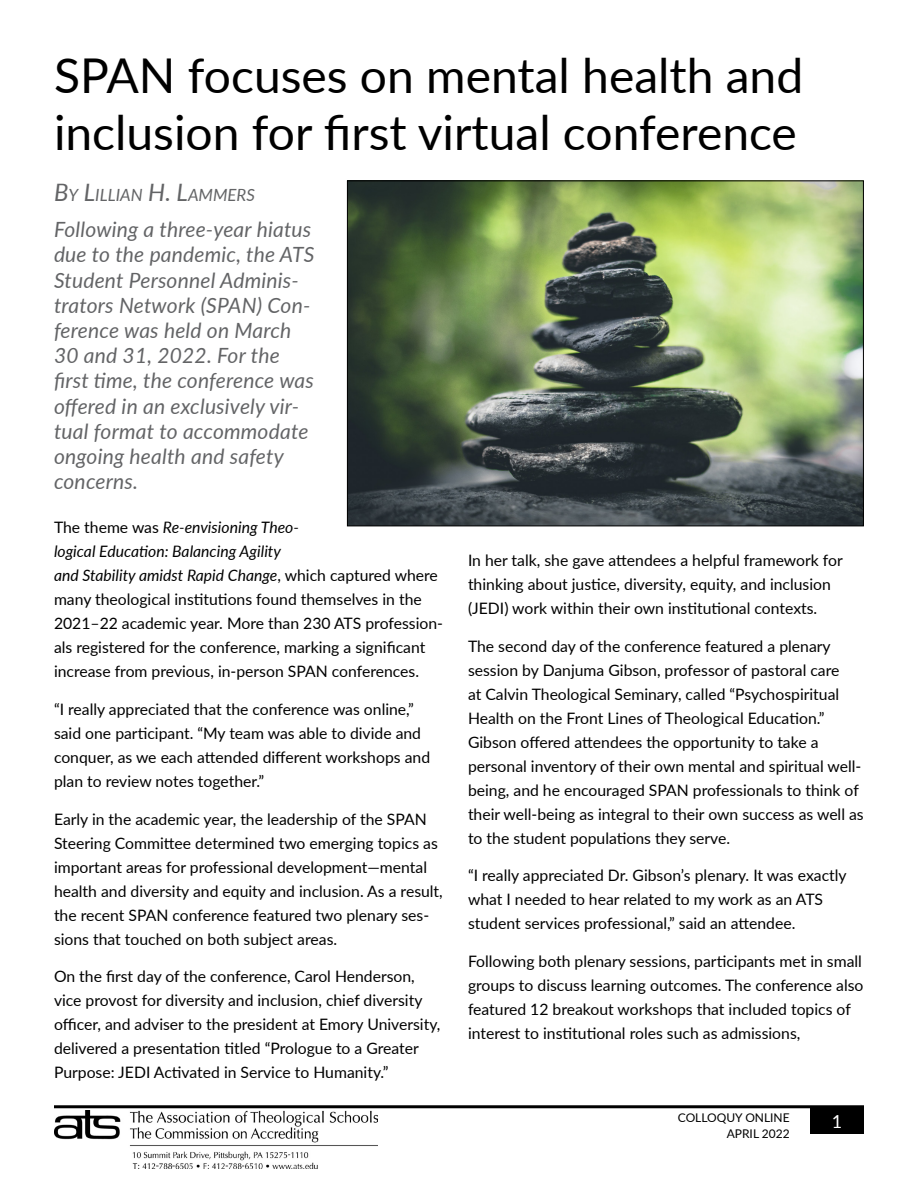
<style>
.page{position:relative;width:918px;height:1188px;background:#fff}
.page>*{position:absolute;margin:0;border:0;box-sizing:border-box;transform-origin:0 0}
.t1{font:48px/57.6px "Lato";color:#000}
.t2{font:italic 21px/25.2px "Lato";letter-spacing:.01em;color:#636466}
.t3{font:18px "Lato";color:#fff}
.t4{font:italic 16.8px "Lato";color:#636466}
.t5{font:15.75px/24px "Lato";color:#000}
.t6{font:12px/16.5px "Lato";color:#000;text-align:right}
.s1{font-size:24px}
.s2{font-style:italic}
</style>
<div class="page">
<div style="left:810px;top:1107px;width:54px;height:27px;background:#000"></div>
<hr style="left:54px;top:1105px;width:810px;height:3px;background:#000">
<img style="left:54px;top:1110px;width:324px;height:59px">
<img style="left:349px;top:182px;width:513px;height:342px">
<h1 class="t1" style="left:54px;top:44px;width:751px">SPAN focuses on mental health and inclusion for first virtual conference</h1>
<p class="t4" style="left:54px;top:183px;width:202px"><span class="s1">B</span>Y <span class="s1">L</span>ILLIAN <span class="s1">H. L</span>AMMERS</p>
<p class="t2" style="left:54px;top:216px;width:262px">Following a three-year hiatus due to the pandemic, the ATS<br>Student Personnel Adminis&shy;trators Network (SPAN) Con&shy;ference was held on March<br>30 and 31, 2022. For the first time, the conference was offered in an exclusively vir&shy;tual format to accommodate ongoing health and safety concerns.</p>
<p class="t5" style="left:54px;top:515px;width:391px">The theme was <span class="s2">Re-envisioning Theo-<br>logical Education: Balancing Agility<br>and Stability amidst Rapid Change</span>, which captured where many theological institutions found themselves in the 2021–22 academic year. More than 230 ATS profession&shy;als registered for the conference, marking a significant increase from previous, in-person SPAN conferences.</p>
<p class="t5" style="left:54px;top:697px;width:378px">“I really appreciated that the conference was online,” said one participant. “My team was able to divide and conquer, as we each attended different workshops and plan to review notes together.”</p>
<p class="t5" style="left:54px;top:806px;width:390px">Early in the academic year, the leadership of the SPAN Steering Committee determined two emerging topics as important areas for professional development—mental health and diversity and equity and inclusion. As a result, the recent SPAN conference featured two plenary ses&shy;sions that touched on both subject areas.</p>
<p class="t5" style="left:54px;top:964px;width:388px">On the first day of the conference, Carol Henderson, vice provost for diversity and inclusion, chief diversity officer, and adviser to the president at Emory University, delivered a presentation titled “Prologue to a Greater Purpose: JEDI Activated in Service to Humanity.”</p>
<p class="t5" style="left:468px;top:548px;width:376px">In her talk, she gave attendees a helpful framework for thinking about justice, diversity, equity, and inclusion (JEDI) work within their own institutional contexts.</p>
<p class="t5" style="left:468px;top:633px;width:397px">The second day of the conference featured a plenary session by Danjuma Gibson, professor of pastoral care<br>at Calvin Theological Seminary, called “Psychospiritual Health on the Front Lines of Theological Education.” Gibson offered attendees the opportunity to take a personal inventory of their own mental and spiritual well&shy;being, and he encouraged SPAN professionals to think of their well-being as integral to their own success as well as to the student populations they serve.</p>
<p class="t5" style="left:468px;top:863px;width:380px">“I really appreciated Dr. Gibson’s plenary. It was exactly what I needed to hear related to my work as an ATS student services professional,” said an attendee.</p>
<p class="t5" style="left:468px;top:948px;width:397px">Following both plenary sessions, participants met in small groups to discuss learning outcomes. The conference also featured 12 breakout workshops that included topics of interest to institutional roles such as admissions,</p>
<p class="t6" style="left:678px;top:1108px;width:113px">COLLOQUY ONLINE<br>APRIL 2022</p>
<p class="t3" style="left:832px;top:1108px;width:12px">1</p>
</div>
